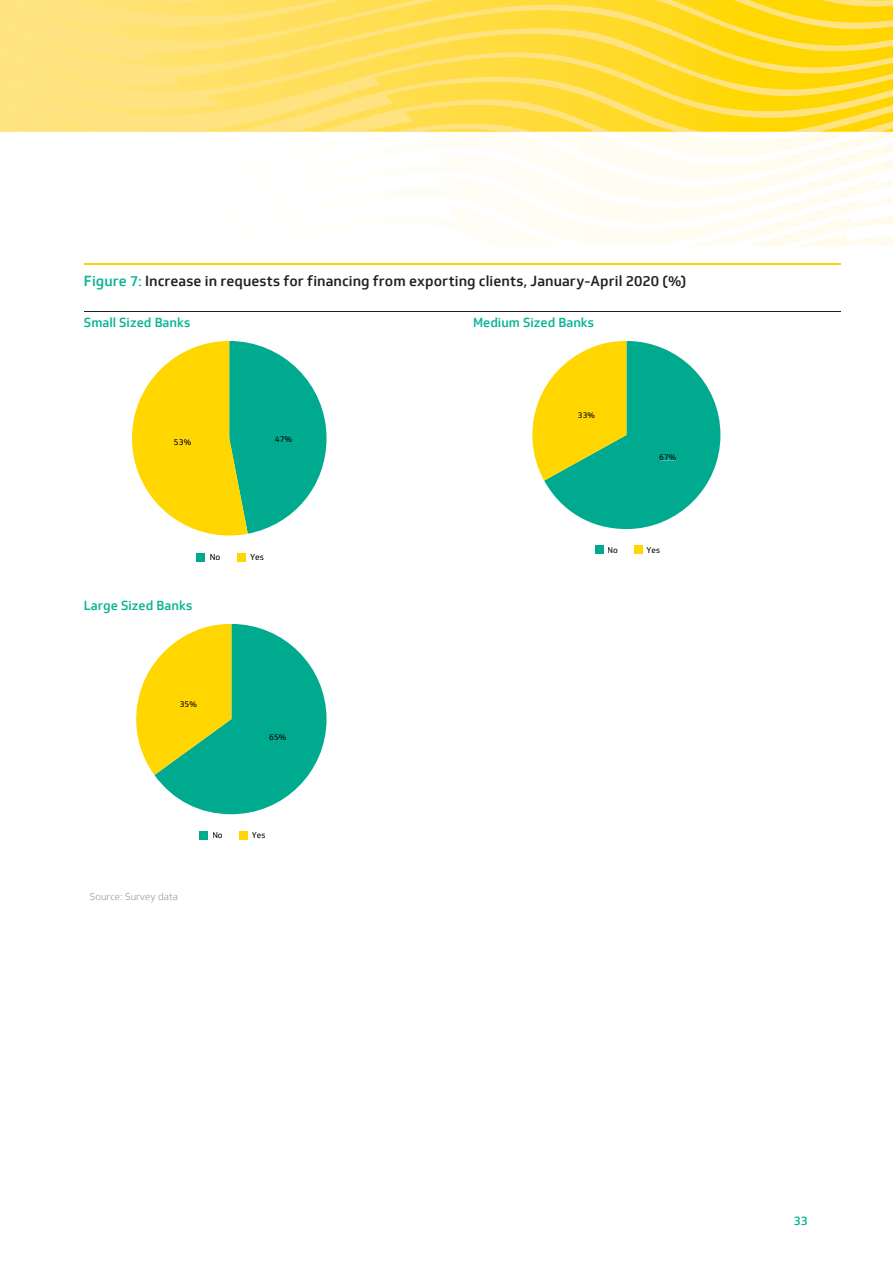
<style>
.page{position:relative;width:893px;height:1263px;background:#fff}
.page>*{position:absolute;margin:0;border:0;box-sizing:border-box;transform-origin:0 0}
.t1{font:500 14.25px "Soleto";letter-spacing:.005em;color:#231f20}
.t2{font:500 12.75px "Soleto";color:#09b495}
.t3{font:500 12px "Soleto";color:#09b495}
.t4{font:300 9.75px "Soleto";color:#939598}
.t5{font:8.4px "Soleto";color:#020304}
.t6{font:8.25px "Soleto";color:#020304}
.t7{font:8.1px "Soleto";color:#020304}
.s1{color:#09b495}
</style>
<div class="page">
<svg style="left:0;top:115px;width:893px;height:17px;background:#ffde56"></svg>
<svg style="left:0;top:0;width:893px;height:115px;background:#ffde51"></svg>
<svg style="left:525px;top:132px;width:368px;height:105px"></svg>
<hr style="left:84px;top:311px;width:368px;height:1px;background:#231f20">
<svg style="left:452px;top:311px;width:21px;height:1px"></svg>
<hr style="left:473px;top:311px;width:368px;height:1px;background:#231f20">
<hr style="left:84px;top:264px;width:368px;height:1px;background:#fed304">
<svg style="left:452px;top:264px;width:21px;height:1px"></svg>
<hr style="left:473px;top:264px;width:368px;height:1px;background:#fed304">
<div style="left:197px;top:553px;width:8px;height:8px;background:#00aa8e"></div>
<div style="left:237px;top:553px;width:9px;height:8px;background:#ffd600"></div>
<svg style="left:132px;top:341px;width:195px;height:194px"></svg>
<div style="left:275px;top:436px;width:17px;height:6px;background:#00aa8e"></div>
<div style="left:174px;top:440px;width:17px;height:5px;background:#ffd600"></div>
<div style="left:199px;top:831px;width:9px;height:9px;background:#00aa8e"></div>
<div style="left:239px;top:831px;width:8px;height:9px;background:#ffd600"></div>
<svg style="left:136px;top:624px;width:191px;height:190px"></svg>
<div style="left:270px;top:734px;width:16px;height:6px;background:#00aa8e"></div>
<div style="left:180px;top:701px;width:16px;height:6px;background:#ffd600"></div>
<div style="left:595px;top:546px;width:8px;height:8px;background:#00aa8e"></div>
<div style="left:634px;top:546px;width:8px;height:8px;background:#ffd600"></div>
<svg style="left:532px;top:341px;width:188px;height:188px"></svg>
<div style="left:660px;top:454px;width:16px;height:6px;background:#00aa8e"></div>
<div style="left:578px;top:412px;width:16px;height:6px;background:#ffd600"></div>
<p class="t1" style="left:84px;top:272px;width:604px"><span class="s1">Figure 7:</span> Increase in requests for financing from exporting clients, January-April 2020 (%)</p>
<p class="t2" style="left:84px;top:314px;width:108px">Small Sized Banks</p>
<p class="t2" style="left:473px;top:314px;width:123px">Medium Sized Banks</p>
<p class="t5" style="left:174px;top:437px;width:19px">53%</p>
<p class="t5" style="left:275px;top:434px;width:19px">47%</p>
<p class="t2" style="left:84px;top:597px;width:110px">Large Sized Banks</p>
<p class="t5" style="left:210px;top:552px;width:12px">No</p>
<p class="t5" style="left:250px;top:552px;width:15px">Yes</p>
<p class="t6" style="left:180px;top:699px;width:19px">35%</p>
<p class="t6" style="left:269px;top:732px;width:19px">65%</p>
<p class="t4" style="left:90px;top:891px;width:90px">Source: Survey data</p>
<p class="t6" style="left:212px;top:830px;width:12px">No</p>
<p class="t6" style="left:252px;top:830px;width:15px">Yes</p>
<p class="t7" style="left:578px;top:410px;width:18px">33%</p>
<p class="t7" style="left:659px;top:452px;width:18px">67%</p>
<p class="t7" style="left:608px;top:545px;width:12px">No</p>
<p class="t7" style="left:647px;top:545px;width:15px">Yes</p>
<p class="t3" style="left:794px;top:1213px;width:16px">33</p>
</div>
